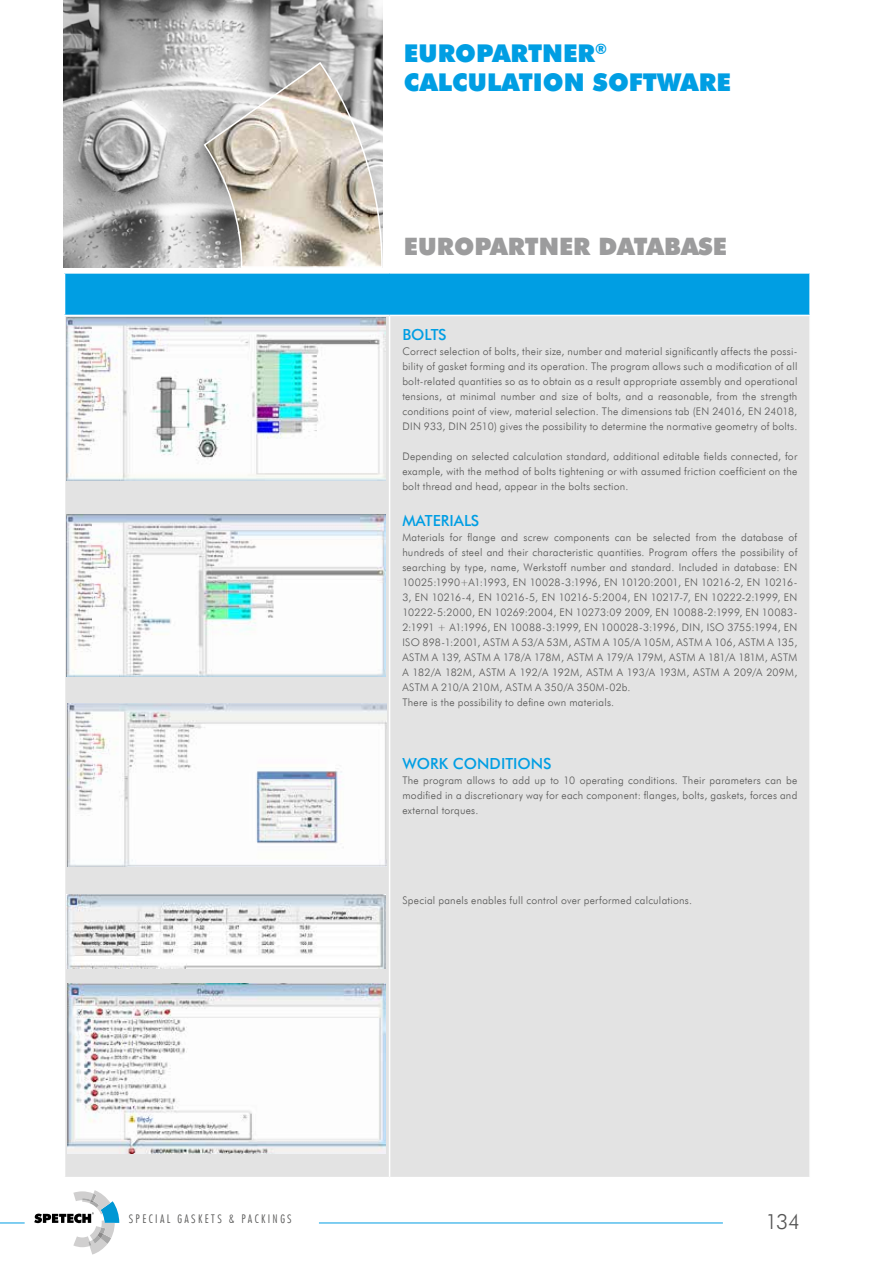
<style>
.page{position:relative;width:893px;height:1263px;background:#fff}
.page>*{position:absolute;margin:0;border:0;box-sizing:border-box;transform-origin:0 0}
.t1{font:24px/28.8px "Futura X Blk PL";color:#009ee3}
.t2{font:24px "Futura X Blk EU";color:#9c9c9d}
.t3{font:21px "Futura Lt EU";color:#565655}
.t4{font:15px "Futura Md PL";color:#009ee3}
.t5{font:12px "Futura Lt Cn EU";letter-spacing:.2em;color:#565655}
.t6{font:10.5px/15px "Futura Lt EU";letter-spacing:.025em;color:#565655;text-align:justify}
</style>
<div class="page">
<svg style="left:34px;top:1190px;width:85px;height:64px"></svg>
<svg style="left:0;top:1222px;width:25px;height:1px"></svg>
<hr style="left:319px;top:1222px;width:404px;height:1px;background:#009ee3">
<div style="left:65px;top:273px;width:745px;height:42px;background:#009ee3"></div>
<div style="left:65px;top:316px;width:744px;height:861px;background:#e3e3e3"></div>
<hr style="left:64px;top:272px;width:326px;height:2px;background:#fff">
<hr style="left:390px;top:272px;width:421px;height:2px;background:#fff">
<hr style="left:809px;top:274px;width:2px;height:41px;background:#fff">
<hr style="left:389px;top:316px;width:1px;height:861px;background:#fff">
<img style="left:66px;top:318px;width:319px;height:162px">
<img style="left:66px;top:514px;width:319px;height:163px">
<img style="left:67px;top:704px;width:319px;height:162px">
<img style="left:67px;top:984px;width:318px;height:169px">
<img style="left:66px;top:895px;width:319px;height:73px">
<img style="left:64px;top:0;width:319px;height:268px">
<svg style="left:203px;top:61px;width:180px;height:207px;background:#c7c1b8"></svg>
<h1 class="t1" style="left:404px;top:38px;width:328px">EUROPARTNER<sup>®<br></sup>CALCULATION SOFTWARE</h1>
<h1 class="t2" style="left:404px;top:231px;width:325px">EUROPARTNER DATABASE</h1>
<h3 class="t4" style="left:402px;top:325px;width:46px">BOLTS</h3>
<p class="t6" style="left:402px;top:344px;width:397px">Correct selection of bolts, their size, number and material significantly affects the possi&shy;bility of gasket forming and its operation. The program allows such a modification of all bolt-related quantities so as to obtain as a result appropriate assembly and operational tensions, at minimal number and size of bolts, and a reasonable, from the strength conditions point of view, material selection. The dimensions tab (EN 24016, EN 24018, DIN 933, DIN 2510) gives the possibility to determine the normative geometry of bolts.</p>
<p class="t6" style="left:402px;top:449px;width:397px">Depending on selected calculation standard, additional editable fields connected, for example, with the method of bolts tightening or with assumed friction coefficient on the bolt thread and head, appear in the bolts section.</p>
<h3 class="t4" style="left:402px;top:511px;width:78px">MATERIALS</h3>
<p class="t6" style="left:402px;top:530px;width:397px;text-align:left">Materials for flange and screw components can be selected from the database of hundreds of steel and their characteristic quantities. Program offers the possibility of searching by type, name, Werkstoff number and standard. Included in database: EN 10025:1990+A1:1993, EN 10028-3:1996, EN 10120:2001, EN 10216-2, EN 10216- 3, EN 10216-4, EN 10216-5, EN 10216-5:2004, EN 10217-7, EN 10222-2:1999, EN 10222-5:2000, EN 10269:2004, EN 10273:09 2009, EN 10088-2:1999, EN 10083- 2:1991 + A1:1996, EN 10088-3:1999, EN 100028-3:1996, DIN, ISO 3755:1994, EN ISO 898-1:2001, ASTM A 53/A 53M, ASTM A 105/A 105M, ASTM A 106, ASTM A 135, ASTM A 139, ASTM A 178/A 178M, ASTM A 179/A 179M, ASTM A 181/A 181M, ASTM A 182/A 182M, ASTM A 192/A 192M, ASTM A 193/A 193M, ASTM A 209/A 209M, ASTM A 210/A 210M, ASTM A 350/A 350M-02b.<br>There is the possibility to define own materials.</p>
<h3 class="t4" style="left:402px;top:754px;width:151px">WORK CONDITIONS</h3>
<p class="t6" style="left:402px;top:773px;width:397px">The program allows to add up to 10 operating conditions. Their parameters can be modified in a discretionary way for each component: flanges, bolts, gaskets, forces and external torques.</p>
<p class="t6" style="left:402px;top:893px;width:291px">Special panels enables full control over performed calculations.</p>
<p class="t5" style="left:129px;top:1211px;width:164px">SPECIAL GASKETS &amp; PACKINGS</p>
<h2 class="t3" style="left:765px;top:1209px;width:36px">134</h2>
</div>
